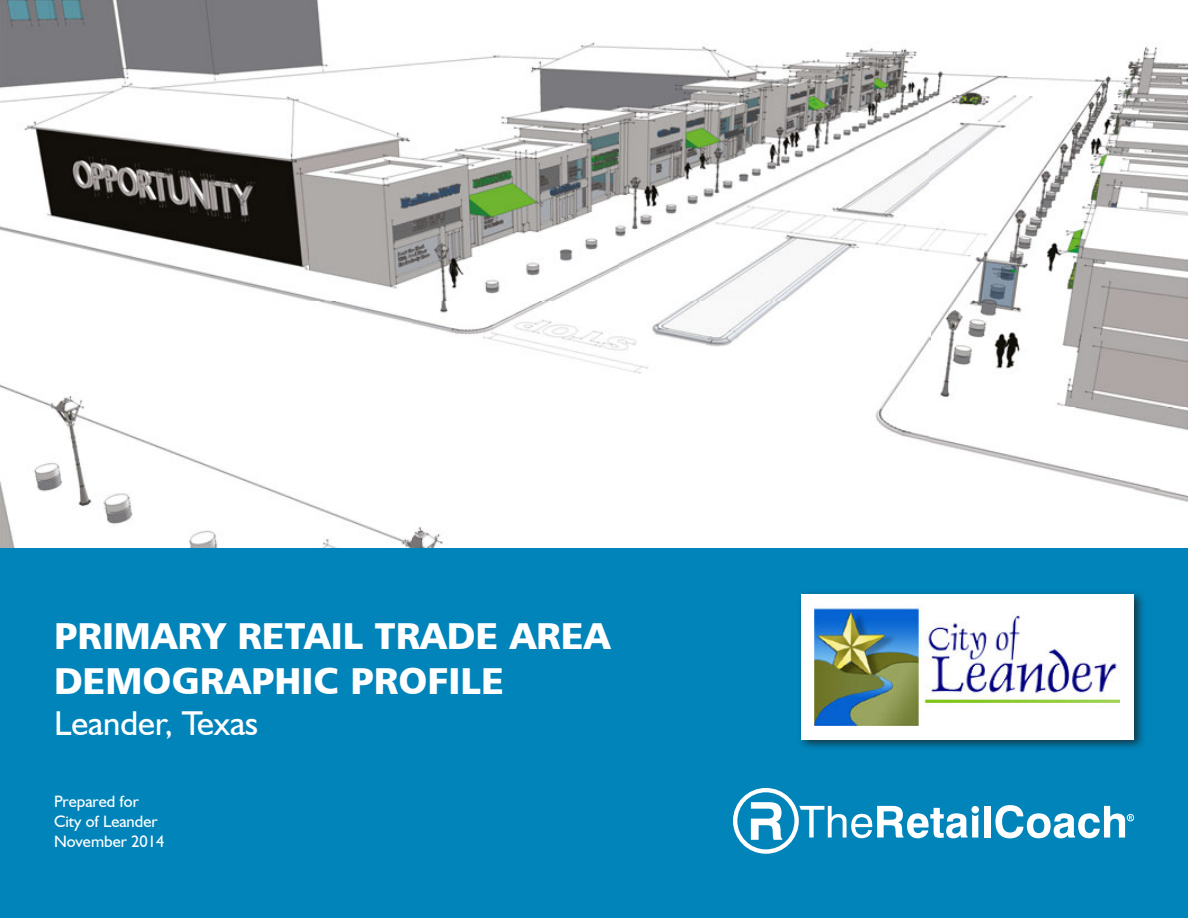
<style>
.page{position:relative;width:1188px;height:918px;background:#fff}
.page>*{position:absolute;margin:0;border:0;box-sizing:border-box;transform-origin:0 0}
.WhiteCoverTitle{font:37.5px "Humanist 777 BT Black B";color:#fff}
.WhiteCoverTitle-2{font:34.5px "Humanist 521 BT";color:#fff}
.WhiteCoverSubTitle{font:16.5px "Humanist 521 BT";color:#fff}
</style>
<div class="page">
<img style="left:0;top:0;width:1188px;height:549px">
<div style="left:0;top:549px;width:1188px;height:369px;background:#0084ba"></div>
<div style="left:984px;top:806px;width:7px;height:32px;background:#fff"></div>
<svg style="left:733px;top:788px;width:246px;height:66px"></svg>
<svg style="left:995px;top:805px;width:137px;height:33px"></svg>
<div style="left:1127px;top:814px;width:7px;height:7px;border:1px solid #fff;border-radius:50%"></div>
<div style="left:797px;top:590px;width:349px;height:161px;background:#1d1d1b;opacity:.75"></div>
<div style="left:801px;top:594px;width:333px;height:145px;background:#fff"></div>
<img style="left:814px;top:605px;width:306px;height:121px">
<p class="WhiteCoverTitle" style="left:54px;top:611px;width:558px">PRIMARY RETAIL TRADE AREA</p>
<p class="WhiteCoverTitle" style="left:54px;top:656px;width:451px">DEMOGRAPHIC PROFILE</p>
<p class="WhiteCoverTitle-2" style="left:54px;top:702px;width:206px">Leander, Texas</p>
<p class="WhiteCoverSubTitle" style="left:54px;top:792px;width:86px">Prepared for</p>
<p class="WhiteCoverSubTitle" style="left:54px;top:811px;width:105px">City of Leander</p>
<p class="WhiteCoverSubTitle" style="left:54px;top:831px;width:112px">November 2014</p>
</div>
